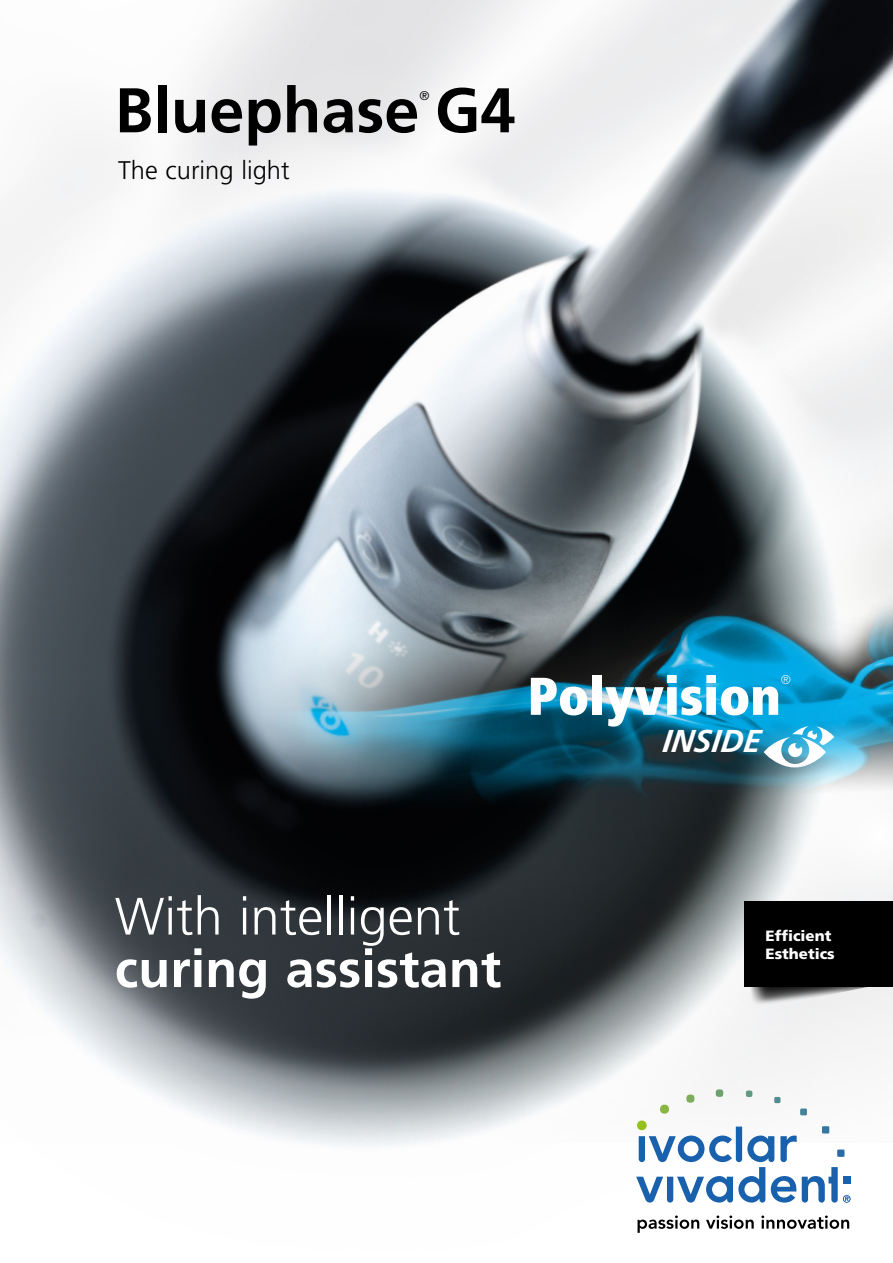
<style>
.page{position:relative;width:893px;height:1263px;background:#fff}
.page>*{position:absolute;margin:0;border:0;box-sizing:border-box;transform-origin:0 0}
.t1{font:700 63px "Frutiger";color:#000}
.t2{font:900 condensed 53.1px "Frutiger";color:#fff}
.t3{font:300 52.5px "Frutiger";color:#fff}
.t4{font:700 52.5px "Frutiger";color:#fff}
.t5{font:italic 700 31.65px "Frutiger";color:#fff}
.t6{font:300 25.5px "Frutiger";color:#000}
.t7{font:900 14.85px/18px "Frutiger";color:#fff}
.t8{font:300 condensed 12.75px "Frutiger";color:#fff}
.t9{font:300 12.6px "Frutiger";color:#000}
</style>
<div class="page">
<img style="left:0;top:0;width:893px;height:1233px">
<svg style="left:636px;top:1095px;width:214px;height:107px"></svg>
<svg style="left:638px;top:1215px;width:61px;height:18px"></svg>
<svg style="left:706px;top:1215px;width:48px;height:14px"></svg>
<svg style="left:761px;top:1215px;width:88px;height:14px"></svg>
<img style="left:77px;top:168px;width:816px;height:927px">
<svg style="left:764px;top:726px;width:129px;height:175px"></svg>
<div style="left:744px;top:901px;width:149px;height:85px;background:#000"></div>
<img style="left:739px;top:955px;width:154px;height:83px">
<h1 class="t1" style="left:115px;top:73px;width:402px">Bluephase G4</h1>
<p class="t9" style="left:419px;top:88px;width:12px">®</p>
<h3 class="t6" style="left:118px;top:155px;width:173px">The curing light</h3>
<h2 class="t2" style="left:527px;top:664px;width:255px">Polyvision</h2>
<p class="t8" style="left:781px;top:672px;width:12px">®</p>
<h3 class="t5" style="left:662px;top:722px;width:100px">INSIDE</h3>
<h3 class="t3" style="left:115px;top:887px;width:347px">With intelligent</h3>
<h3 class="t4" style="left:115px;top:938px;width:388px">curing assistant</h3>
<p class="t7" style="left:766px;top:927px;width:71px">Efficient<br>Esthetics</p>
</div>
